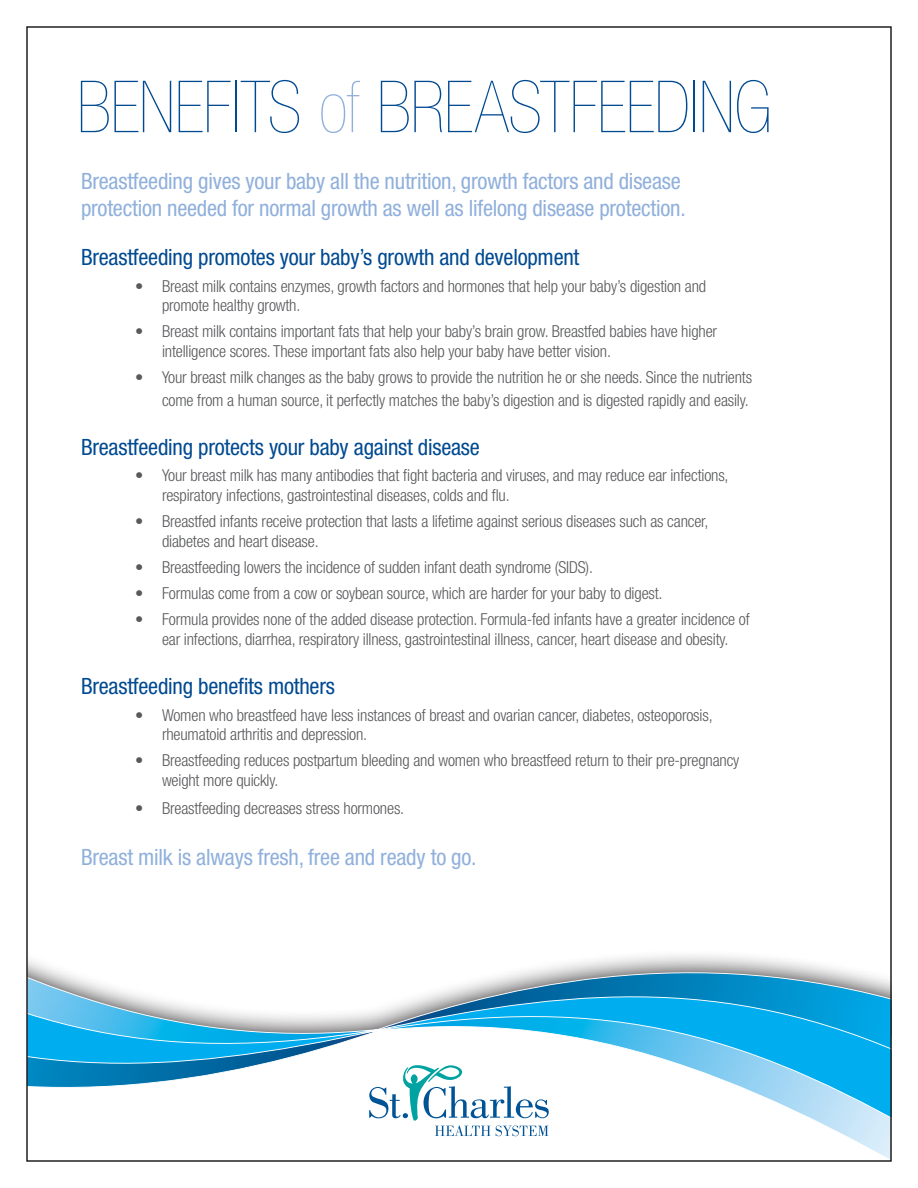
<style>
.page{position:relative;width:918px;height:1188px;background:#fff}
.page>*{position:absolute;margin:0;border:0;box-sizing:border-box;transform-origin:0 0}
.t1{font:900 condensed 72px "Helvetica Neue";letter-spacing:-.01em;color:#004a91}
.t2{font:condensed 22.5px/27px "Helvetica Neue";letter-spacing:-.01em;color:#90b0dc}
.t3{font:condensed 22.5px "Helvetica Neue";letter-spacing:-.01em;color:#004a91}
.bulletied_list{font:300 condensed 16.5px/19.5px "Helvetica Neue";letter-spacing:-.01em;color:#58595b}
.s1{color:#90b0dc}
</style>
<div class="page">
<svg style="left:536px;top:955px;width:305px;height:15px"></svg>
<svg style="left:497px;top:1136px;width:392px;height:23px"></svg>
<svg style="left:29px;top:973px;width:860px;height:163px"></svg>
<p class="t1" style="left:77px;top:67px;width:696px">BENEFITS <span class="s1">of</span> BREASTFEEDING</p>
<p class="t2" style="left:81px;top:167px;width:606px">Breastfeeding gives your baby all the nutrition, growth factors and disease protection needed for normal growth as well as lifelong disease protection.</p>
<p class="t3" style="left:81px;top:244px;width:500px">Breastfeeding promotes your baby’s growth and development</p>
<p class="bulletied_list" style="left:162px;top:276px;width:546px;text-indent:-27px">• Breast milk contains enzymes, growth factors and hormones that help your baby’s digestion and promote healthy growth.</p>
<p class="bulletied_list" style="left:162px;top:322px;width:557px;text-indent:-27px">• Breast milk contains important fats that help your baby’s brain grow. Breastfed babies have higher intelligence scores. These important fats also help your baby have better vision.</p>
<p class="bulletied_list" style="left:135px;top:366px;width:619px;line-height:22.5px;text-align:right">• Your breast milk changes as the baby grows to provide the nutrition he or she needs. Since the nutrients come from a human source, it perfectly matches the baby’s digestion and is digested rapidly and easily.</p>
<p class="t3" style="left:81px;top:434px;width:400px">Breastfeeding protects your baby against disease</p>
<p class="bulletied_list" style="left:162px;top:466px;width:568px;text-indent:-27px">• Your breast milk has many antibodies that fight bacteria and viruses, and may reduce ear infections, respiratory infections, gastrointestinal diseases, colds and flu.</p>
<p class="bulletied_list" style="left:162px;top:511px;width:548px;text-indent:-27px">• Breastfed infants receive protection that lasts a lifetime against serious diseases such as cancer, diabetes and heart disease.</p>
<p class="bulletied_list" style="left:135px;top:557px;width:460px">• Breastfeeding lowers the incidence of sudden infant death syndrome (SIDS).</p>
<p class="bulletied_list" style="left:135px;top:583px;width:529px">• Formulas come from a cow or soybean source, which are harder for your baby to digest.</p>
<p class="bulletied_list" style="left:135px;top:610px;width:616px;text-align:center">• Formula provides none of the added disease protection. Formula-fed infants have a greater incidence of ear infections, diarrhea, respiratory illness, gastrointestinal illness, cancer, heart disease and obesity.</p>
<p class="t3" style="left:81px;top:673px;width:255px">Breastfeeding benefits mothers</p>
<p class="bulletied_list" style="left:162px;top:705px;width:552px;text-indent:-27px">• Women who breastfeed have less instances of breast and ovarian cancer, diabetes, osteoporosis, rheumatoid arthritis and depression.</p>
<p class="bulletied_list" style="left:162px;top:751px;width:579px;text-indent:-27px">• Breastfeeding reduces postpartum bleeding and women who breastfeed return to their pre-pregnancy weight more quickly.</p>
<p class="bulletied_list" style="left:135px;top:798px;width:271px">• Breastfeeding decreases stress hormones.</p>
<p class="t2" style="left:81px;top:844px;width:397px">Breast milk is always fresh, free and ready to go.</p>
</div>
